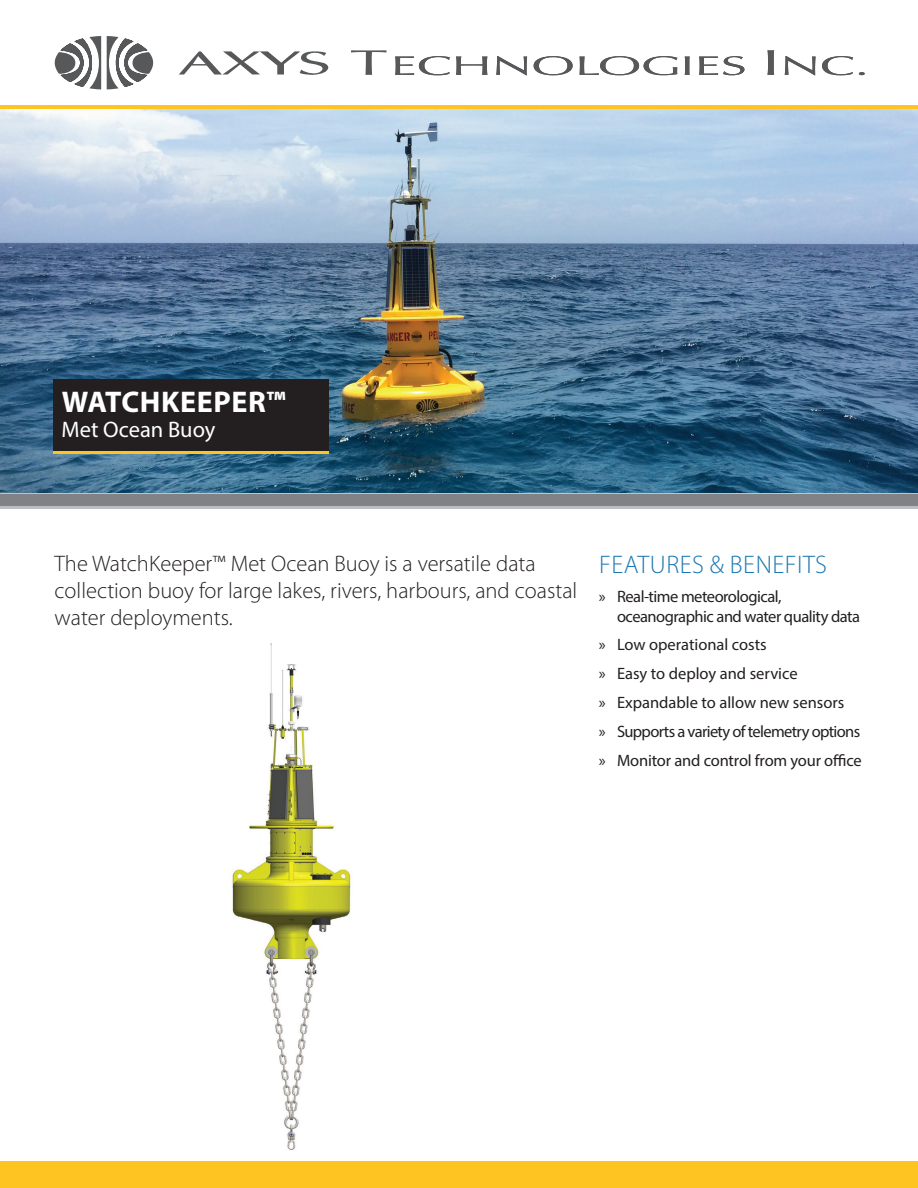
<style>
.page{position:relative;width:918px;height:1188px;background:#fff}
.page>*{position:absolute;margin:0;border:0;box-sizing:border-box;transform-origin:0 0}
.t1{font:700 30px "Myriad Pro";letter-spacing:.02em;color:#fff}
.t2{font:300 25.5px "Myriad Pro";letter-spacing:.02em;color:#1b78b2}
.t3{font:300 22.5px/27px "Myriad Pro";color:#231f20}
.t4{font:22.5px "Myriad Pro";color:#fff}
.t5{font:16.5px/28.8px "Myriad Pro";letter-spacing:-.015em;color:#231f20}
</style>
<div class="page">
<img style="left:231px;top:643px;width:121px;height:507px">
<img style="left:0;top:109px;width:918px;height:384px">
<div style="left:53px;top:379px;width:276px;height:72px;background:#231f20"></div>
<hr style="left:0;top:493px;width:918px;height:1px;background:#fec422">
<hr style="left:53px;top:451px;width:276px;height:3px;background:#fec422">
<hr style="left:0;top:105px;width:918px;height:4px;background:#fec422">
<div style="left:0;top:1161px;width:918px;height:27px;background:#fec422"></div>
<div style="left:0;top:497px;width:918px;height:12px;background:#bcbdc0"></div>
<svg style="left:351px;top:50px;width:36px;height:25px"></svg>
<svg style="left:395px;top:56px;width:55px;height:19px"></svg>
<svg style="left:456px;top:56px;width:31px;height:19px"></svg>
<svg style="left:496px;top:56px;width:31px;height:19px"></svg>
<svg style="left:534px;top:56px;width:39px;height:19px"></svg>
<svg style="left:580px;top:56px;width:97px;height:19px"></svg>
<svg style="left:685px;top:56px;width:5px;height:19px"></svg>
<svg style="left:699px;top:56px;width:45px;height:19px"></svg>
<svg style="left:768px;top:50px;width:6px;height:25px"></svg>
<svg style="left:785px;top:56px;width:31px;height:19px"></svg>
<svg style="left:822px;top:56px;width:31px;height:19px"></svg>
<svg style="left:859px;top:72px;width:6px;height:3px"></svg>
<svg style="left:179px;top:51px;width:150px;height:24px"></svg>
<svg style="left:54px;top:36px;width:100px;height:53px"></svg>
<div style="left:0;top:494px;width:918px;height:12px;background:#808285"></div>
<h1 class="t1" style="left:62px;top:382px;width:225px">WATCHKEEPER™</h1>
<h3 class="t4" style="left:62px;top:416px;width:156px">Met Ocean Buoy</h3>
<h3 class="t3" style="left:55px;top:550px;width:524px">The WatchKeeper™ Met Ocean Buoy is a versatile data collection buoy for large lakes, rivers, harbours, and coastal water deployments.</h3>
<h2 class="t2" style="left:599px;top:549px;width:229px">FEATURES &amp; BENEFITS</h2>
<p class="t5" style="left:617px;top:586px;width:245px;line-height:19.8px;text-indent:-18px">» Real-time meteorological, oceanographic and water quality data</p>
<p class="t5" style="left:599px;top:630px;width:264px">» Low operational costs<br>» Easy to deploy and service<br>» Expandable to allow new sensors<br>» Supports a variety of telemetry options » Monitor and control from your office</p>
</div>
